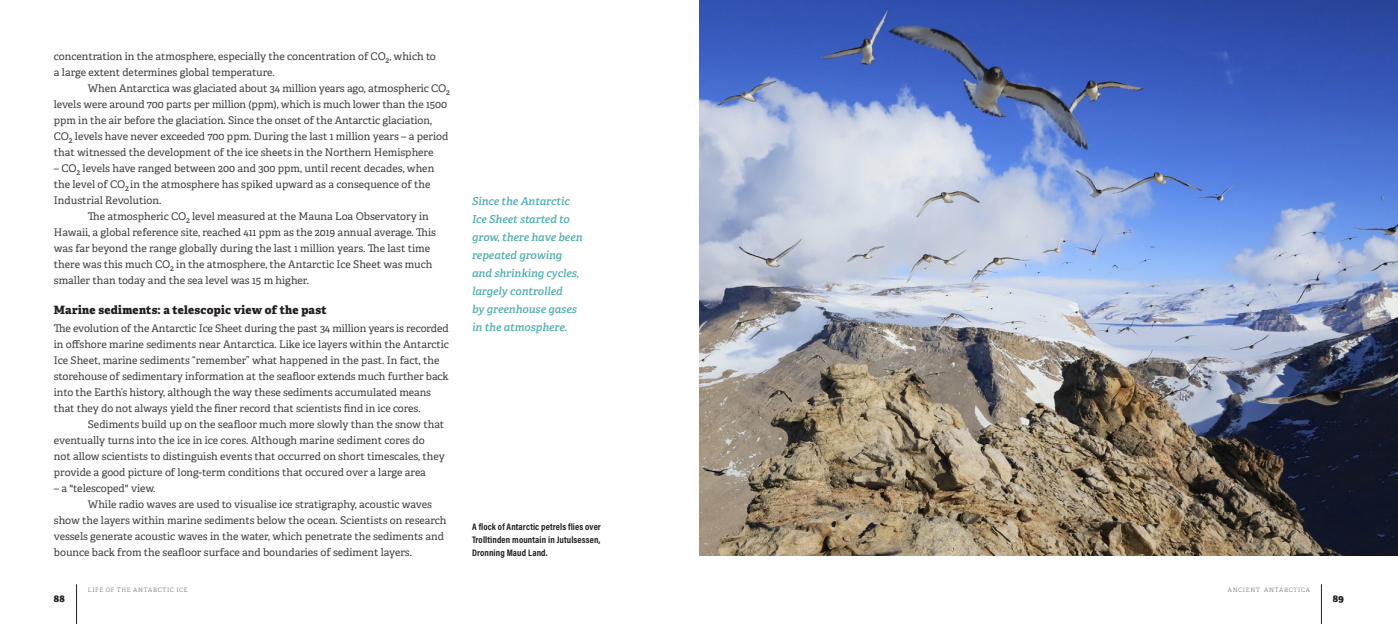
<style>
.page{position:relative;width:1398px;height:624px;background:#fff}
.page>*{position:absolute;margin:0;border:0;box-sizing:border-box;transform-origin:0 0}
.t1{font:800 11.5px "Adelle";letter-spacing:.02em;color:#231f20}
.t2{font:italic 600 11px/18px "Adelle";color:#51adad}
.t3{font:10.5px/16px "Adelle";letter-spacing:-.005em;color:#3e3e3f}
.t4{font:800 10px "Adelle";color:#231f20}
.t5{font:700 9.5px/13px "Acumin Pro Cond";letter-spacing:.01em;color:#231f20;text-align:justify}
.t6{font:300 6px "Adelle";letter-spacing:.115em;color:#6c6d70}
</style>
<div class="page">
<hr style="left:76px;top:584px;width:1px;height:40px;background:#231f20">
<hr style="left:1321px;top:584px;width:1px;height:40px;background:#231f20">
<img style="left:699px;top:0;width:698px;height:556px">
<p class="t3" style="left:54px;top:48px;width:383px">concentration in the atmosphere, especially the concentration of CO2, which to a large extent determines global temperature.</p>
<p class="t3" style="left:54px;top:80px;width:397px;text-indent:34px">When Antarctica was glaciated about 34 million years ago, atmospheric CO2 levels were around 700 parts per million (ppm), which is much lower than the 1500 ppm in the air before the glaciation. Since the onset of the Antarctic glaciation, CO2 levels have never exceeded 700 ppm. During the last 1 million years – a period that witnessed the development of the ice sheets in the Northern Hemisphere</p>
<p class="t3" style="left:54px;top:160px;width:382px">– CO2 levels have ranged between 200 and 300 ppm, until recent decades, when the level of CO2in the atmosphere has spiked upward as a consequence of the<br>Industrial Revolution.</p>
<p class="t3" style="left:54px;top:208px;width:384px;text-indent:34px">The atmospheric CO2 level measured at the Mauna Loa Observatory in Hawaii, a global reference site, reached 411 ppm as the 2019 annual average. This was far beyond the range globally during the last 1 million years. The last time there was this much CO2 in the atmosphere, the Antarctic Ice Sheet was much smaller than today and the sea level was 15 m higher.</p>
<p class="t1" style="left:54px;top:302px;width:274px">Marine sediments: a telescopic view of the past</p>
<p class="t3" style="left:54px;top:320px;width:397px">The evolution of the Antarctic Ice Sheet during the past 34 million years is recorded in offshore marine sediments near Antarctica. Like ice layers within the Antarctic Ice Sheet, marine sediments “remember” what happened in the past. In fact, the storehouse of sedimentary information at the seafloor extends much further back into the Earth’s history, although the way these sediments accumulated means that they do not always yield the finer record that scientists find in ice cores.</p>
<p class="t3" style="left:54px;top:416px;width:392px;text-indent:34px">Sediments build up on the seafloor much more slowly than the snow that eventually turns into the ice in ice cores. Although marine sediment cores do<br>not allow scientists to distinguish events that occurred on short timescales, they provide a good picture of long-term conditions that occured over a large area</p>
<p class="t3" style="left:54px;top:480px;width:103px">– a "telescoped" view.</p>
<p class="t3" style="left:88px;top:496px;width:345px">While radio waves are used to visualise ice stratigraphy, acoustic waves</p>
<p class="t3" style="left:54px;top:512px;width:394px">show the layers within marine sediments below the ocean. Scientists on research</p>
<p class="t3" style="left:54px;top:528px;width:391px">vessels generate acoustic waves in the water, which penetrate the sediments and</p>
<p class="t3" style="left:54px;top:544px;width:359px">bounce back from the seafloor surface and boundaries of sediment layers.</p>
<p class="t2" style="left:472px;top:192px;width:112px">Since the Antarctic<br>Ice Sheet started to grow, there have been repeated growing and shrinking cycles, largely controlled<br>by greenhouse gases in the atmosphere.</p>
<p class="t5" style="left:472px;top:520px;width:130px">A flock of Antarctic petrels flies over Trolltinden mountain in Jutulsessen, Dronning Maud Land.</p>
<p class="t6" style="left:88px;top:586px;width:101px">LIFE OF THE ANTARCTIC ICE</p>
<p class="t6" style="left:1227px;top:586px;width:11px">ANCIENT</p>
<p class="t6" style="left:1264px;top:586px;width:11px">ANTARCTICA</p>
<p class="t4" style="left:54px;top:591px;width:13px">88</p>
<p class="t4" style="left:1332px;top:591px;width:13px">89</p>
</div>
